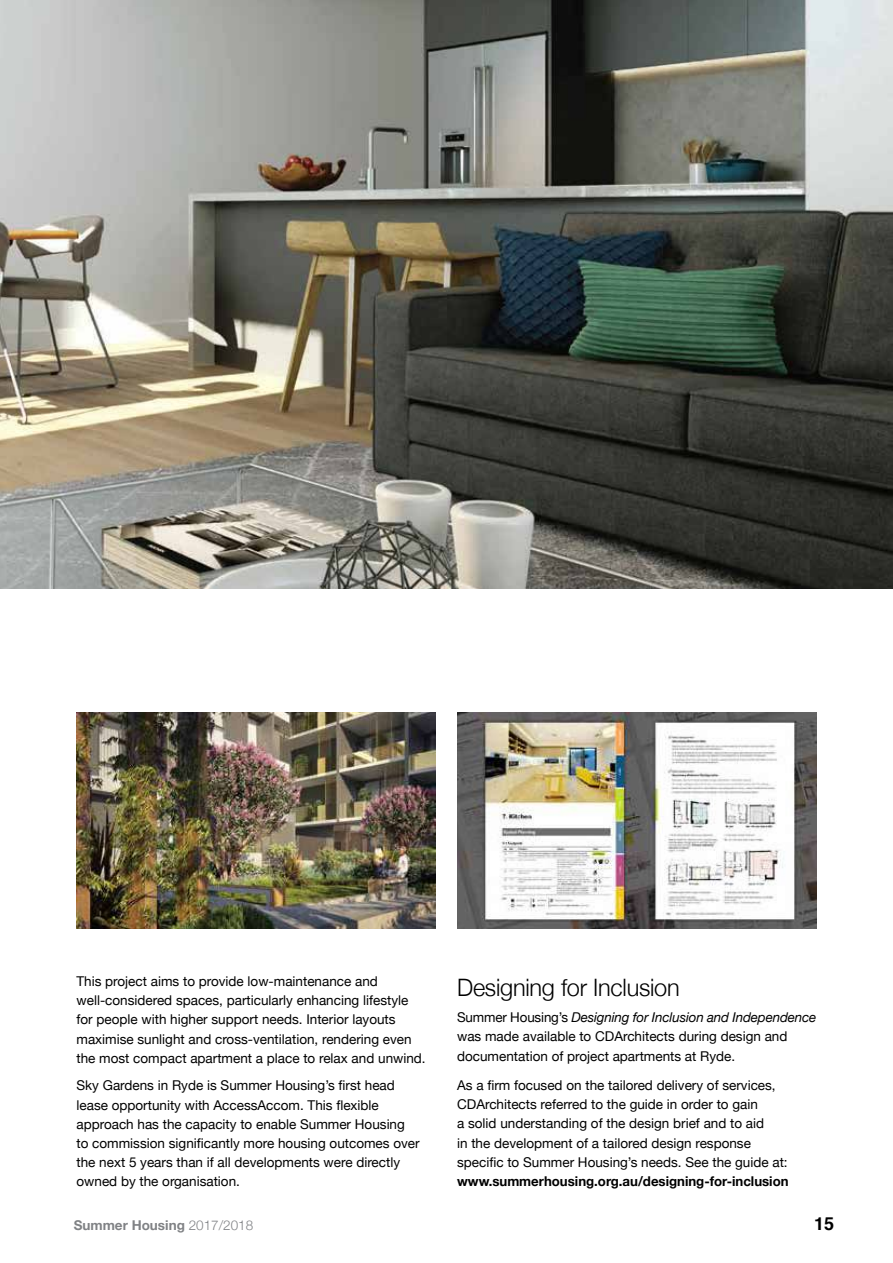
<style>
.page{position:relative;width:893px;height:1263px;background:#fff}
.page>*{position:absolute;margin:0;border:0;box-sizing:border-box;transform-origin:0 0}
.t1{font:300 24px "Helvetica Neue";letter-spacing:-.01em;color:#000}
.t2{font:700 18px "Helvetica";color:#000}
.t3{font:13.5px/19.2px "Helvetica Neue";color:#000}
.t4{font:700 13.5px "Helvetica Neue";color:#000}
.t5{font:700 13.5px "Helvetica Neue";color:#808285}
.s1{font-style:italic}
.s2{font-weight:300}
</style>
<div class="page">
<img style="left:0;top:0;width:893px;height:589px">
<img style="left:457px;top:713px;width:359px;height:215px">
<img style="left:77px;top:713px;width:359px;height:215px">
<p class="t3" style="left:77px;top:972px;width:351px">This project aims to provide low-maintenance and well-considered spaces, particularly enhancing lifestyle for people with higher support needs. Interior layouts maximise sunlight and cross-ventilation, rendering even the most compact apartment a place to relax and unwind.</p>
<p class="t3" style="left:77px;top:1077px;width:345px">Sky Gardens in Ryde is Summer Housing’s first head lease opportunity with AccessAccom. This flexible approach has the capacity to enable Summer Housing to commission significantly more housing outcomes over the next 5 years than if all developments were directly owned by the organisation.</p>
<h1 class="t1" style="left:457px;top:968px;width:224px">Designing for Inclusion</h1>
<p class="t3" style="left:457px;top:1008px;width:361px">Summer Housing’s <span class="s1">Designing for Inclusion and Independence </span>was made available to CDArchitects during design and documentation of project apartments at Ryde.</p>
<p class="t3" style="left:457px;top:1076px;width:332px">As a firm focused on the tailored delivery of services, CDArchitects referred to the guide in order to gain<br>a solid understanding of the design brief and to aid<br>in the development of a tailored design response specific to Summer Housing’s needs. See the guide at:</p>
<p class="t4" style="left:457px;top:1171px;width:333px">www.summerhousing.org.au/designing-for-inclusion</p>
<p class="t5" style="left:74px;top:1214px;width:181px">Summer Housing <span class="s2">2017/2018</span></p>
<h2 class="t2" style="left:814px;top:1209px;width:22px">15</h2>
</div>
